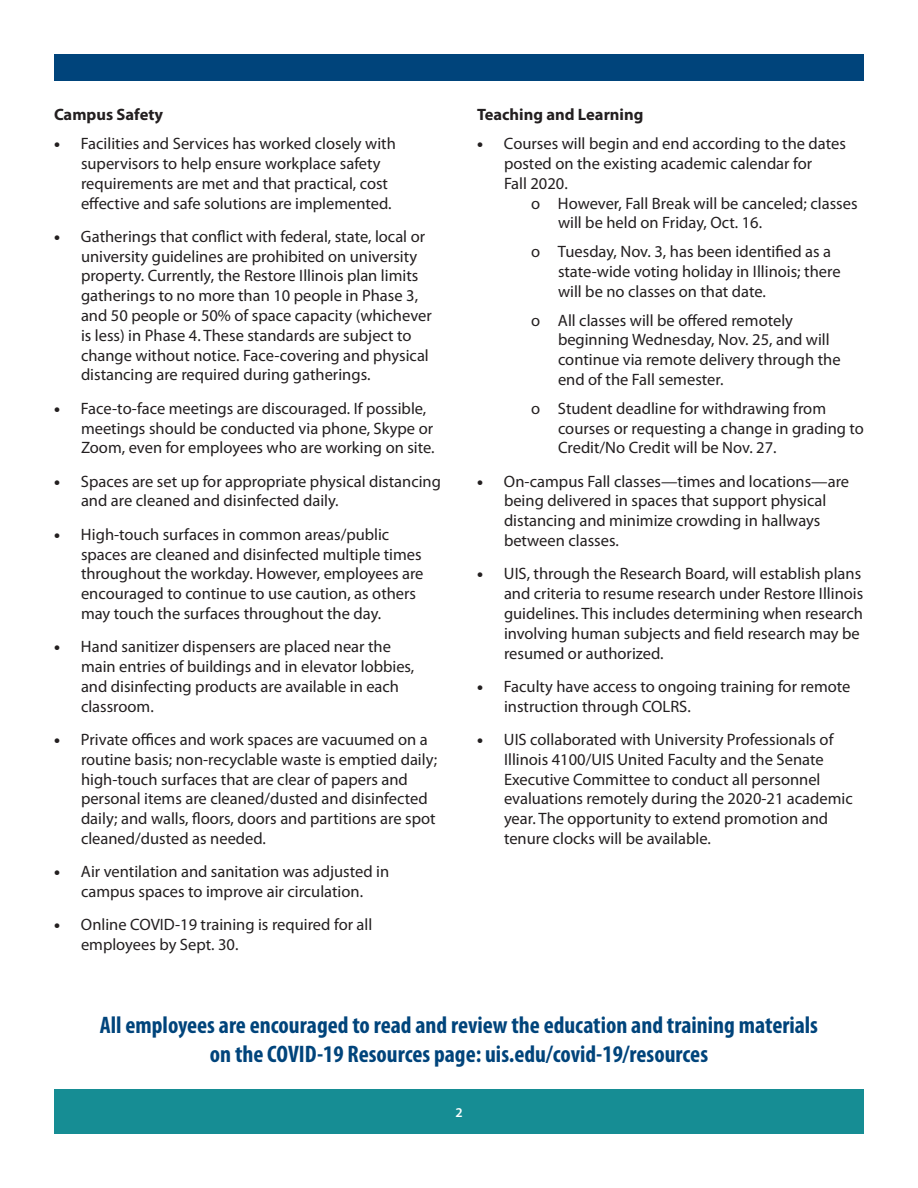
<style>
.page{position:relative;width:918px;height:1188px;background:#fff}
.page>*{position:absolute;margin:0;border:0;box-sizing:border-box;transform-origin:0 0}
.t1{font:700 condensed 24px/28.8px "Myriad Pro";color:#00447b;text-align:center}
.t2{font:16.5px/19.8px "Myriad Pro";color:#231f20}
.t3{font:700 16.5px "Myriad Pro";color:#231f20}
.t4{font:600 13.5px "Myriad Pro";color:#fff}
.s1{font-weight:900}
</style>
<div class="page">
<div style="left:54px;top:54px;width:810px;height:27px;background:#00447b"></div>
<div style="left:54px;top:1089px;width:810px;height:45px;background:#168d94"></div>
<p class="t3" style="left:54px;top:104px;width:111px">Campus Safety</p>
<p class="t2" style="left:81px;top:133px;width:316px;text-indent:-27px"><span class="s1">•</span> Facilities and Services has worked closely with supervisors to help ensure workplace safety requirements are met and that practical, cost effective and safe solutions are implemented.</p>
<p class="t2" style="left:81px;top:226px;width:352px;text-indent:-27px"><span class="s1">•</span> Gatherings that conflict with federal, state, local or university guidelines are prohibited on university property. Currently, the Restore Illinois plan limits gatherings to no more than 10 people in Phase 3, and 50 people or 50% of space capacity (whichever is less) in Phase 4. These standards are subject to change without notice. Face-covering and physical distancing are required during gatherings.</p>
<p class="t2" style="left:81px;top:398px;width:355px;text-indent:-27px"><span class="s1">•</span> Face-to-face meetings are discouraged. If possible, meetings should be conducted via phone, Skype or<br>Zoom, even for employees who are working on site.</p>
<p class="t2" style="left:81px;top:471px;width:361px;text-indent:-27px"><span class="s1">•</span> Spaces are set up for appropriate physical distancing and are cleaned and disinfected daily.</p>
<p class="t2" style="left:81px;top:524px;width:344px;text-indent:-27px"><span class="s1">•</span> High-touch surfaces in common areas/public spaces are cleaned and disinfected multiple times throughout the workday. However, employees are encouraged to continue to use caution, as others may touch the surfaces throughout the day.</p>
<p class="t2" style="left:81px;top:637px;width:335px;text-indent:-27px"><span class="s1">•</span> Hand sanitizer dispensers are placed near the main entries of buildings and in elevator lobbies, and disinfecting products are available in each classroom.</p>
<p class="t2" style="left:81px;top:729px;width:358px;text-indent:-27px"><span class="s1">•</span> Private offices and work spaces are vacuumed on a routine basis; non-recyclable waste is emptied daily; high-touch surfaces that are clear of papers and personal items are cleaned/dusted and disinfected daily; and walls, floors, doors and partitions are spot cleaned/dusted as needed.</p>
<p class="t2" style="left:54px;top:862px;width:337px;text-align:center"><span class="s1">•</span> Air ventilation and sanitation was adjusted in campus spaces to improve air circulation.</p>
<p class="t2" style="left:81px;top:915px;width:293px;text-indent:-27px"><span class="s1">•</span> Online COVID-19 training is required for all employees by Sept. 30.</p>
<p class="t3" style="left:477px;top:104px;width:168px">Teaching and Learning</p>
<p class="t2" style="left:504px;top:133px;width:344px;text-indent:-27px"><span class="s1">•</span> Courses will begin and end according to the dates posted on the existing academic calendar for<br>Fall 2020.</p>
<p class="t2" style="left:558px;top:193px;width:301px;text-indent:-27px">o However, Fall Break will be canceled; classes will be held on Friday, Oct. 16.</p>
<p class="t2" style="left:558px;top:241px;width:284px;text-indent:-27px">o Tuesday, Nov. 3, has been identified as a state-wide voting holiday in Illinois; there will be no classes on that date.</p>
<p class="t2" style="left:558px;top:310px;width:284px;text-indent:-27px">o All classes will be offered remotely beginning Wednesday, Nov. 25, and will continue via remote delivery through the end of the Fall semester.</p>
<p class="t2" style="left:558px;top:398px;width:307px;text-indent:-27px">o Student deadline for withdrawing from courses or requesting a change in grading to<br>Credit/No Credit will be Nov. 27.</p>
<p class="t2" style="left:504px;top:471px;width:347px;text-indent:-27px"><span class="s1">•</span> On-campus Fall classes—times and locations—are being delivered in spaces that support physical distancing and minimize crowding in hallways between classes.</p>
<p class="t2" style="left:504px;top:564px;width:361px;text-indent:-27px"><span class="s1">•</span> UIS, through the Research Board, will establish plans and criteria to resume research under Restore Illinois guidelines. This includes determining when research involving human subjects and field research may be resumed or authorized.</p>
<p class="t2" style="left:504px;top:676px;width:348px;text-indent:-27px"><span class="s1">•</span> Faculty have access to ongoing training for remote instruction through COLRS.</p>
<p class="t2" style="left:504px;top:729px;width:350px;text-indent:-27px"><span class="s1">•</span> UIS collaborated with University Professionals of Illinois 4100/UIS United Faculty and the Senate Executive Committee to conduct all personnel evaluations remotely during the 2020-21 academic year. The opportunity to extend promotion and tenure clocks will be available.</p>
<p class="t1" style="left:100px;top:1010px;width:720px">All employees are encouraged to read and review the education and training materials on the COVID-19 Resources page: uis.edu/covid-19/resources</p>
<p class="t4" style="left:455px;top:1104px;width:9px">2</p>
</div>
